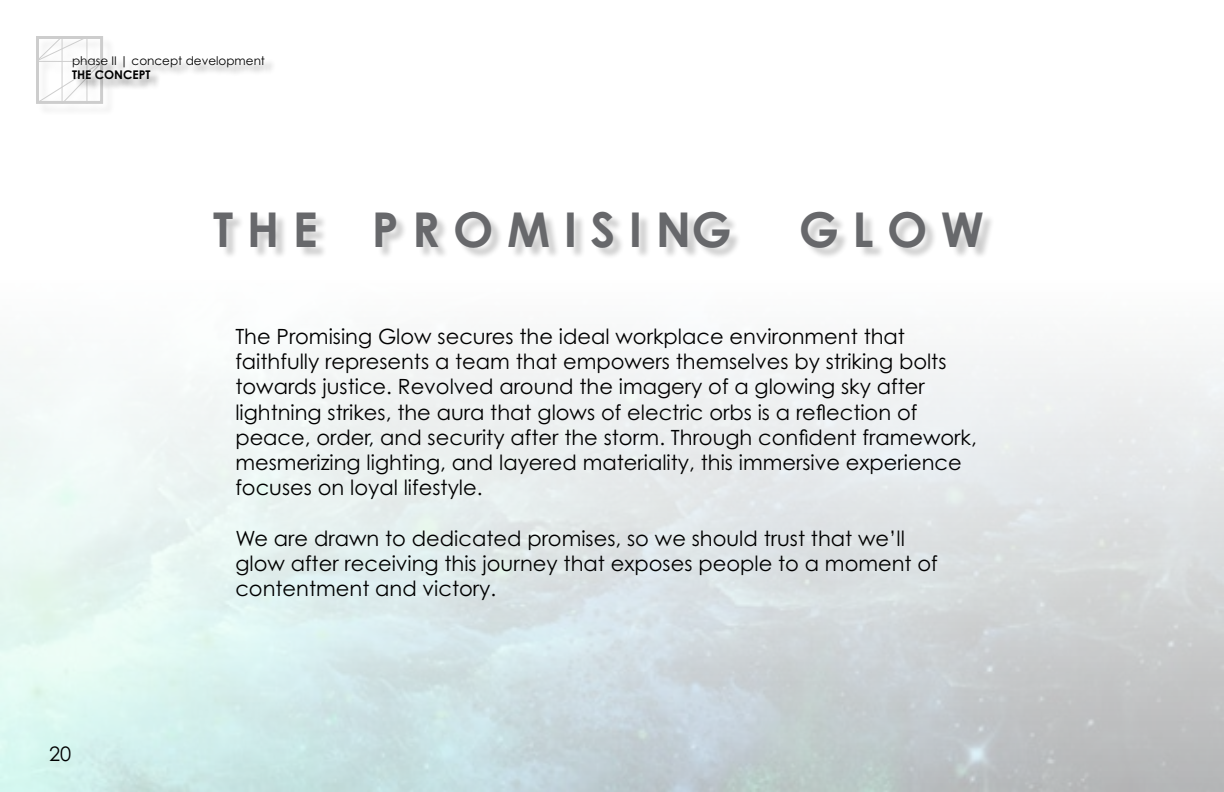
<style>
.page{position:relative;width:1224px;height:792px;background:#fff}
.page>*{position:absolute;margin:0;border:0;box-sizing:border-box;transform-origin:0 0}
.t1{font:700 48px "Century Gothic Pro";color:#67686b}
.t2{font:21px/25.2px "Century Gothic Pro";color:#000}
.t3{font:20px "Century Gothic Pro";color:#000}
.t4{font:12px "Century Gothic Pro";color:#000}
.t5{font:700 12px "Century Gothic Pro";color:#000}
</style>
<div class="page">
<div style="left:216px;top:213px;width:779px;height:47px;background:#000;opacity:.2"></div>
<div style="left:74px;top:58px;width:203px;height:34px;background:#000;opacity:.4"></div>
<div style="left:38px;top:38px;width:78px;height:78px;background:#000;opacity:.4"></div>
<div style="left:29px;top:29px;width:80px;height:81px;background:#fff"></div>
<svg style="left:36px;top:36px;width:68px;height:68px"></svg>
<hr style="left:86px;top:36px;width:1px;height:68px;background:#000">
<hr style="left:62px;top:36px;width:1px;height:68px;background:#000">
<p class="t4" style="left:72px;top:53px;width:195px">phase II | concept development</p>
<p class="t5" style="left:72px;top:67px;width:80px">THE CONCEPT</p>
<h1 class="t1" style="left:213px;top:199px;width:520px">T H E P R O M I S I NG</h1>
<h1 class="t1" style="left:799px;top:199px;width:187px">G L O W</h1>
<p class="t3" style="left:49px;top:741px;width:24px">20</p>
<p class="t2" style="left:235px;top:324px;width:743px">The Promising Glow secures the ideal workplace environment that faithfully represents a team that empowers themselves by striking bolts towards justice. Revolved around the imagery of a glowing sky after lightning strikes, the aura that glows of electric orbs is a reflection of peace, order, and security after the storm. Through confident framework, mesmerizing lighting, and layered materiality, this immersive experience focuses on loyal lifestyle.</p>
<p class="t2" style="left:235px;top:525px;width:704px">We are drawn to dedicated promises, so we should trust that we’ll glow after receiving this journey that exposes people to a moment of contentment and victory.</p>
</div>
